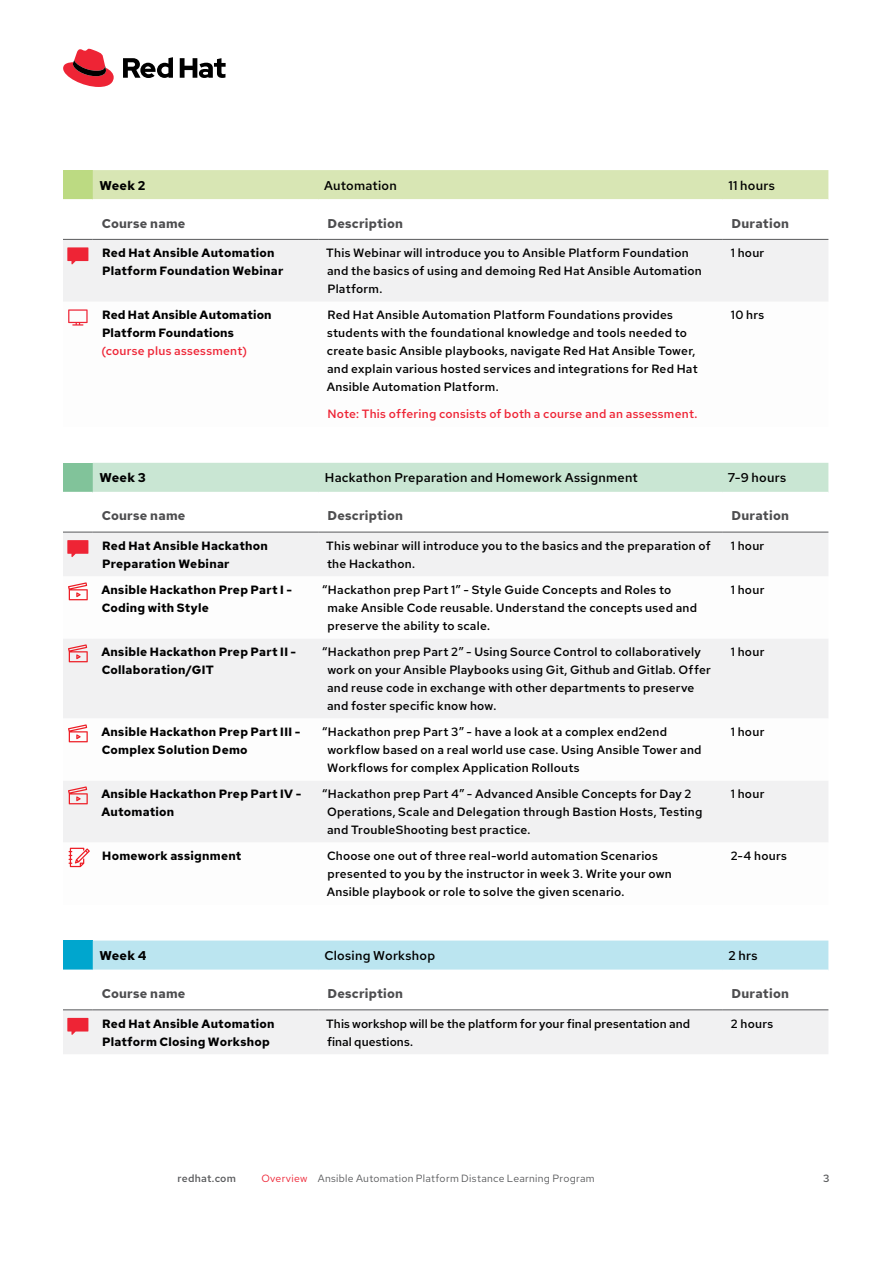
<style>
.page{position:relative;width:893px;height:1263px;background:#fff}
.page>*{position:absolute;margin:0;border:0;box-sizing:border-box;transform-origin:0 0}
.t1{font:700 12.75px "Red Hat Text";letter-spacing:.02em;color:#4d4d4f}
.t2{font:500 12.75px "Red Hat Text";letter-spacing:.02em;color:#000}
.t3{font:700 12.75px "Red Hat Text";letter-spacing:.015em;color:#000}
.t4{font:500 12px/18px "Red Hat Text";letter-spacing:.02em;color:#000}
.t5{font:700 12px/18px "Red Hat Text";letter-spacing:.02em;color:#000}
.t6{font:500 12px "Red Hat Text";letter-spacing:.02em;color:#ee2435}
.t7{font:10.5px "Red Hat Text";letter-spacing:.025em;color:#58595b}
.t8{font:500 10.5px "Red Hat Text";letter-spacing:.025em;color:#58595b}
.s1{color:#ee2435}
</style>
<div class="page">
<div style="left:63px;top:170px;width:30px;height:30px;background:#bcda82"></div>
<div style="left:93px;top:170px;width:735px;height:29px;background:#d8e6b4"></div>
<hr style="left:63px;top:199px;width:30px;height:2px;background:#fff">
<div style="left:63px;top:240px;width:765px;height:61px;background:#f1f1f2"></div>
<hr style="left:63px;top:239px;width:30px;height:1px;background:#58595b">
<hr style="left:93px;top:239px;width:225px;height:1px;background:#58595b">
<hr style="left:318px;top:239px;width:404px;height:1px;background:#58595b">
<hr style="left:722px;top:239px;width:106px;height:1px;background:#58595b">
<svg style="left:67px;top:247px;width:21px;height:17px"></svg>
<svg style="left:68px;top:309px;width:20px;height:17px"></svg>
<div style="left:63px;top:463px;width:30px;height:30px;background:#81c39a"></div>
<div style="left:93px;top:463px;width:735px;height:29px;background:#c9e6d3"></div>
<hr style="left:63px;top:492px;width:30px;height:1px;background:#fff">
<div style="left:63px;top:533px;width:765px;height:43px;background:#f1f1f2"></div>
<svg style="left:63px;top:600px;width:765px;height:268px;fill:#f1f1f2"></svg>
<hr style="left:63px;top:532px;width:30px;height:1px;background:#58595b">
<hr style="left:93px;top:532px;width:225px;height:1px;background:#58595b">
<hr style="left:318px;top:532px;width:404px;height:1px;background:#58595b">
<hr style="left:722px;top:532px;width:106px;height:1px;background:#58595b">
<svg style="left:67px;top:540px;width:21px;height:17px"></svg>
<svg style="left:68px;top:582px;width:20px;height:18px"></svg>
<svg style="left:68px;top:644px;width:20px;height:18px"></svg>
<svg style="left:68px;top:724px;width:20px;height:18px"></svg>
<svg style="left:68px;top:786px;width:20px;height:18px"></svg>
<svg style="left:69px;top:848px;width:21px;height:19px"></svg>
<div style="left:63px;top:940px;width:30px;height:30px;background:#00a6ce"></div>
<div style="left:93px;top:940px;width:735px;height:29px;background:#bbe5f0"></div>
<hr style="left:63px;top:969px;width:30px;height:2px;background:#fff">
<hr style="left:63px;top:1009px;width:30px;height:1px;background:#58595b">
<hr style="left:93px;top:1009px;width:225px;height:1px;background:#58595b">
<hr style="left:318px;top:1009px;width:404px;height:1px;background:#58595b">
<hr style="left:722px;top:1009px;width:106px;height:1px;background:#58595b">
<div style="left:63px;top:1010px;width:765px;height:44px;background:#f1f1f2"></div>
<svg style="left:63px;top:49px;width:51px;height:38px"></svg>
<svg style="left:123px;top:57px;width:103px;height:21px"></svg>
<p class="t3" style="left:99px;top:177px;width:48px">Week 2</p>
<p class="t2" style="left:324px;top:177px;width:74px">Automation</p>
<p class="t2" style="left:728px;top:177px;width:48px">11 hours</p>
<p class="t1" style="left:102px;top:215px;width:85px">Course name</p>
<p class="t1" style="left:327px;top:215px;width:77px">Description</p>
<p class="t1" style="left:731px;top:215px;width:59px">Duration</p>
<p class="t5" style="left:102px;top:244px;width:183px">Red Hat Ansible Automation<br>Platform Foundation Webinar</p>
<p class="t4" style="left:326px;top:244px;width:377px">This Webinar will introduce you to Ansible Platform Foundation and the basics of using and demoing Red Hat Ansible Automation<br>Platform.</p>
<p class="t4" style="left:731px;top:244px;width:35px">1 hour</p>
<p class="t5" style="left:102px;top:306px;width:171px">Red Hat Ansible Automation<br>Platform Foundations</p>
<p class="t6" style="left:101px;top:343px;width:147px">(course plus assessment)</p>
<p class="t4" style="left:327px;top:306px;width:372px">Red Hat Ansible Automation Platform Foundations provides students with the foundational knowledge and tools needed to create basic Ansible playbooks, navigate Red Hat Ansible Tower, and explain various hosted services and integrations for Red Hat Ansible Automation Platform.</p>
<p class="t6" style="left:327px;top:406px;width:371px">Note: This offering consists of both a course and an assessment.</p>
<p class="t4" style="left:731px;top:306px;width:35px">10 hrs</p>
<p class="t3" style="left:99px;top:469px;width:48px">Week 3</p>
<p class="t2" style="left:325px;top:470px;width:314px">Hackathon Preparation and Homework Assignment</p>
<p class="t2" style="left:728px;top:470px;width:60px">7-9 hours</p>
<p class="t1" style="left:102px;top:507px;width:85px">Course name</p>
<p class="t1" style="left:327px;top:507px;width:77px">Description</p>
<p class="t1" style="left:731px;top:507px;width:59px">Duration</p>
<p class="t5" style="left:102px;top:537px;width:167px">Red Hat Ansible Hackathon<br>Preparation Webinar</p>
<p class="t4" style="left:326px;top:537px;width:386px">This webinar will introduce you to the basics and the preparation of the Hackathon.</p>
<p class="t4" style="left:731px;top:537px;width:35px">1 hour</p>
<p class="t5" style="left:101px;top:581px;width:192px">Ansible Hackathon Prep Part I -<br>Coding with Style</p>
<p class="t4" style="left:327px;top:581px;width:371px;text-indent:-5px">“Hackathon prep Part 1” - Style Guide Concepts and Roles to make Ansible Code reusable. Understand the concepts used and preserve the ability to scale.</p>
<p class="t4" style="left:731px;top:581px;width:35px">1 hour</p>
<p class="t5" style="left:101px;top:643px;width:196px">Ansible Hackathon Prep Part II -<br>Collaboration/GIT</p>
<p class="t4" style="left:327px;top:643px;width:385px;text-indent:-5px">“Hackathon prep Part 2” - Using Source Control to collaboratively work on your Ansible Playbooks using Git, Github and Gitlab. Offer and reuse code in exchange with other departments to preserve and foster specific know how.</p>
<p class="t4" style="left:731px;top:643px;width:35px">1 hour</p>
<p class="t5" style="left:101px;top:723px;width:201px">Ansible Hackathon Prep Part III -<br>Complex Solution Demo</p>
<p class="t4" style="left:327px;top:723px;width:376px;text-indent:-5px">“Hackathon prep Part 3” - have a look at a complex end2end workflow based on a real world use case. Using Ansible Tower and<br>Workflows for complex Application Rollouts</p>
<p class="t4" style="left:731px;top:723px;width:35px">1 hour</p>
<p class="t5" style="left:101px;top:785px;width:202px">Ansible Hackathon Prep Part IV -<br>Automation</p>
<p class="t4" style="left:327px;top:785px;width:377px;text-indent:-5px">“Hackathon prep Part 4” - Advanced Ansible Concepts for Day 2<br>Operations, Scale and Delegation through Bastion Hosts, Testing and TroubleShooting best practice.</p>
<p class="t4" style="left:731px;top:785px;width:35px">1 hour</p>
<p class="t5" style="left:102px;top:847px;width:141px">Homework assignment</p>
<p class="t4" style="left:327px;top:847px;width:347px">Choose one out of three real-world automation Scenarios presented to you by the instructor in week 3. Write your own<br>Ansible playbook or role to solve the given scenario.</p>
<p class="t4" style="left:731px;top:847px;width:57px">2-4 hours</p>
<p class="t3" style="left:99px;top:947px;width:49px">Week 4</p>
<p class="t2" style="left:324px;top:947px;width:112px">Closing Workshop</p>
<p class="t2" style="left:728px;top:947px;width:31px">2 hrs</p>
<p class="t1" style="left:102px;top:985px;width:85px">Course name</p>
<p class="t1" style="left:327px;top:985px;width:77px">Description</p>
<p class="t1" style="left:731px;top:985px;width:59px">Duration</p>
<p class="t5" style="left:102px;top:1014px;width:174px">Red Hat Ansible Automation<br>Platform Closing Workshop</p>
<p class="t4" style="left:326px;top:1014px;width:365px">This workshop will be the platform for your final presentation and final questions.</p>
<p class="t4" style="left:731px;top:1014px;width:44px">2 hours</p>
<p class="t8" style="left:178px;top:1171px;width:60px">redhat.com</p>
<p class="t7" style="left:261px;top:1171px;width:335px"><span class="s1">Overview</span> Ansible Automation Platform Distance Learning Program</p>
<p class="t8" style="left:823px;top:1171px;width:8px">3</p>
</div>
